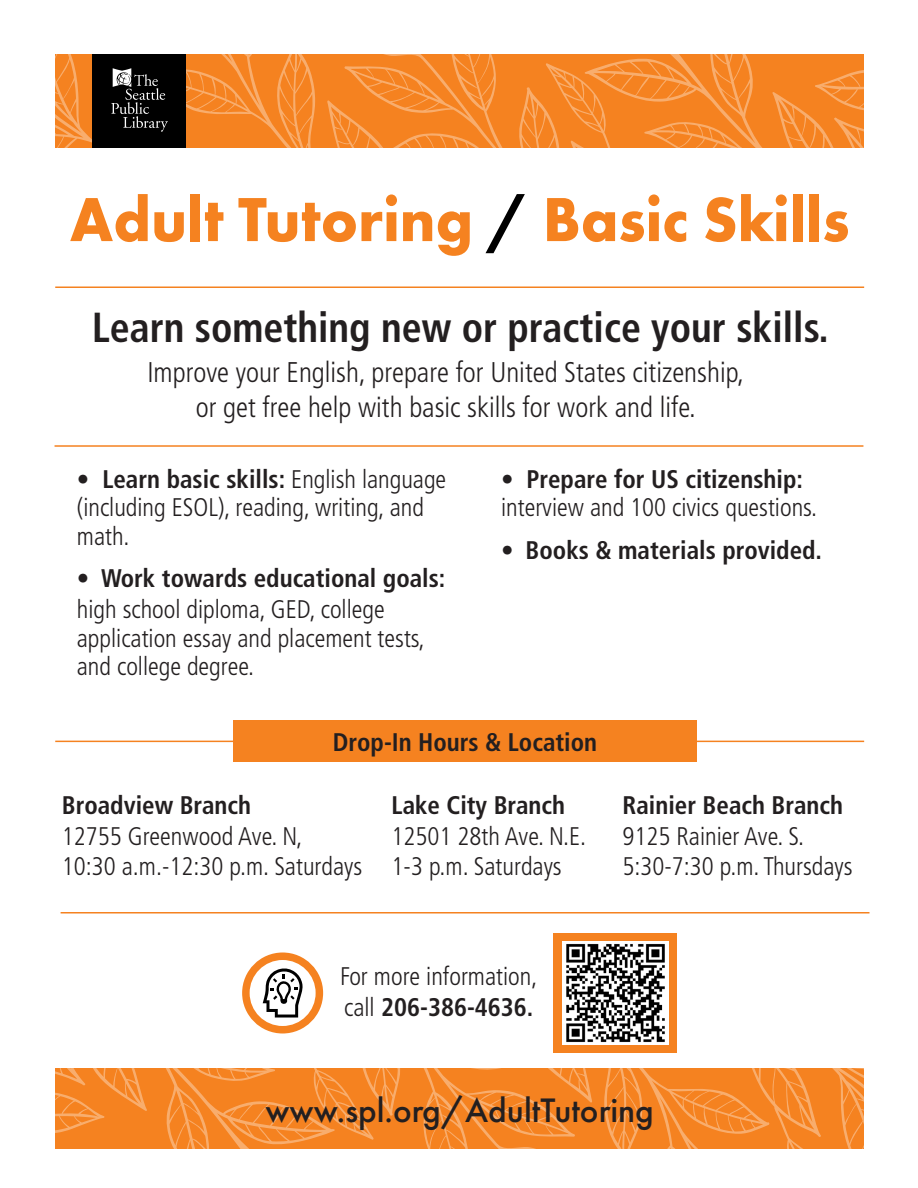
<style>
.page{position:relative;width:918px;height:1188px;background:#fff}
.page>*{position:absolute;margin:0;border:0;box-sizing:border-box;transform-origin:0 0}
.t1{font:700 64.5px "Futura PT";color:#f58220;scale:.95 1}
.t2{font:700 condensed 42px "Frutiger LT Pro";color:#231f20;scale:.95 1}
.t3{font:500 35.25px "Futura PT";color:#231f20}
.t4{font:300 condensed 28.5px/34.2px "Frutiger LT Pro";color:#231f20;text-align:center}
.t5{font:300 condensed 25.5px/28.5px "Frutiger LT Pro";color:#231f20}
.t6{font:700 condensed 25.5px/30.6px "Frutiger LT Pro";color:#231f20}
.s1{color:#000}
.s2{font-weight:700}
.s3{font-weight:300}
</style>
<div class="page">
<svg style="left:297px;top:1068px;width:567px;height:81px;background:#f5882c"></svg>
<svg style="left:55px;top:1068px;width:242px;height:81px;background:#f5882c"></svg>
<hr style="left:55px;top:286px;width:809px;height:2px;background:#f58220">
<hr style="left:55px;top:741px;width:809px;height:1px;background:#f58220">
<hr style="left:61px;top:912px;width:809px;height:2px;background:#f58220">
<svg style="left:55px;top:54px;width:567px;height:93px;background:#f4882b"></svg>
<svg style="left:622px;top:54px;width:242px;height:93px;background:#f5892c"></svg>
<div style="left:92px;top:54px;width:93px;height:93px;background:#000"></div>
<svg style="left:111px;top:68px;width:57px;height:64px"></svg>
<div style="left:554px;top:933px;width:123px;height:120px;background:#f58220"></div>
<img style="left:562px;top:942px;width:107px;height:102px">
<div style="left:242px;top:952px;width:81px;height:82px;background:#f58220;border-radius:50%"></div>
<div style="left:250px;top:960px;width:66px;height:66px;background:#fff;border-radius:50%"></div>
<svg style="left:263px;top:968px;width:40px;height:50px"></svg>
<hr style="left:55px;top:445px;width:808px;height:2px;background:#f58220">
<div style="left:234px;top:721px;width:463px;height:41px;background:#f58220"></div>
<p class="t1" style="left:70px;top:178px;width:822px">Adult Tutoring <span class="s1">/</span> Basic Skills</p>
<p class="t2" style="left:92px;top:302px;width:777px">Learn something new or practice your skills.</p>
<p class="t4" style="left:147px;top:356px;width:598px">Improve your English, prepare for United States citizenship, or get free help with basic skills for work and life.</p>
<p class="t5" style="left:77px;top:465px;width:371px"><span class="s2">• Learn basic skills:</span> English language (including ESOL), reading, writing, and math.</p>
<p class="t5" style="left:77px;top:564px;width:370px;line-height:29.2px"><span class="s2">• Work towards educational goals: </span>high school diploma, GED, college application essay and placement tests, and college degree.</p>
<p class="t5" style="left:501px;top:465px;width:317px"><span class="s2">• Prepare for US citizenship: </span>interview and 100 civics questions.</p>
<p class="t6" style="left:501px;top:535px;width:322px"><span class="s3">•</span> Books &amp; materials provided.</p>
<p class="t6" style="left:333px;top:727px;width:266px">Drop-In Hours &amp; Location</p>
<p class="t5" style="left:392px;top:790px;width:196px;line-height:30.6px"><span class="s2">Lake City Branch<br></span>12501 28th Ave. N.E.</p>
<p class="t5" style="left:392px;top:853px;width:172px">1-3 p.m. Saturdays</p>
<p class="t5" style="left:62px;top:790px;width:302px;line-height:30.6px"><span class="s2">Broadview Branch<br></span>12755 Greenwood Ave. N,<br>10:30 a.m.-12:30 p.m. Saturdays</p>
<p class="t6" style="left:622px;top:790px;width:222px">Rainier Beach Branch<br><span class="s3">9125 Rainier Ave. S.</span></p>
<p class="t5" style="left:622px;top:853px;width:232px">5:30-7:30 p.m. Thursdays</p>
<p class="t5" style="left:340px;top:962px;width:199px">For more information,</p>
<p class="t6" style="left:344px;top:992px;width:191px"><span class="s3">call</span> 206-386-4636.</p>
<p class="t3" style="left:265px;top:1089px;width:390px">www.spl.org/AdultTutoring</p>
</div>
